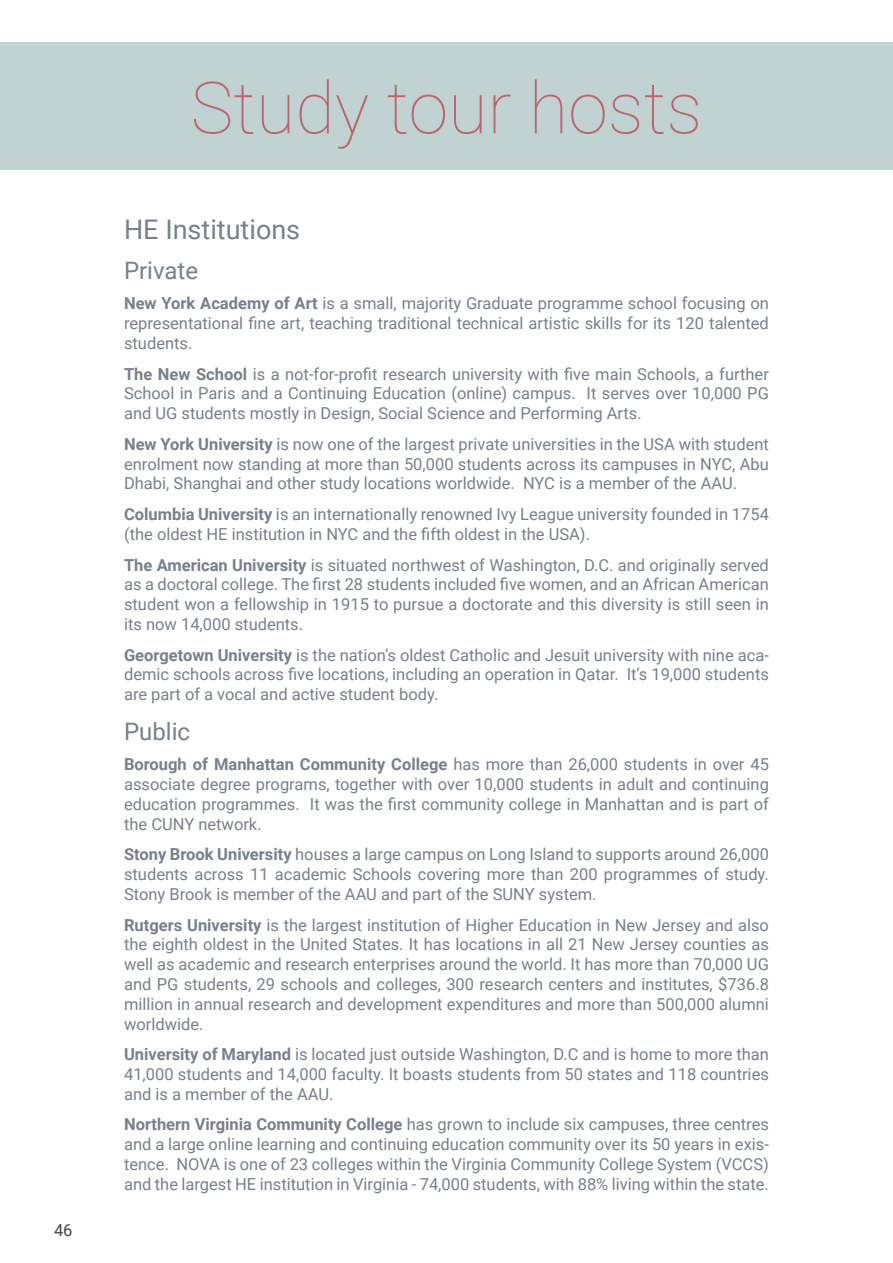
<style>
.page{position:relative;width:893px;height:1263px;background:#fff}
.page>*{position:absolute;margin:0;border:0;box-sizing:border-box;transform-origin:0 0}
.t1{font:100 72px "Roboto";color:#b2545b}
.Footnote_text{font:27px "Roboto";color:#77808c}
.Footnote_text-2{font:24px "Roboto";color:#77808c}
.Footnote_text-3{font:16.5px/19.8px "Roboto";color:#77808c;text-align:justify}
.t2{font:16.5px "Roboto";color:#40444e}
.s1{font-weight:700}
</style>
<div class="page">
<div style="left:0;top:43px;width:893px;height:127px;background:#c0d2d2"></div>
<p class="t2" style="left:54px;top:1218px;width:20px">46</p>
<h1 class="t1" style="left:191px;top:57px;width:513px">Study tour hosts</h1>
<p class="Footnote_text" style="left:124px;top:211px;width:178px">HE Institutions</p>
<p class="Footnote_text-2" style="left:124px;top:253px;width:76px">Private</p>
<p class="Footnote_text-3" style="left:124px;top:293px;width:646px"><span class="s1">New York Academy of Art</span> is a small, majority Graduate programme school focusing on representational fine art, teaching traditional technical artistic skills for its 120 talented students.</p>
<p class="Footnote_text-3" style="left:124px;top:363px;width:646px"><span class="s1">The New School</span> is a not-for-profit research university with five main Schools, a further School in Paris and a Continuing Education (online) campus. It serves over 10,000 PG and UG students mostly in Design, Social Science and Performing Arts.</p>
<p class="Footnote_text-3" style="left:124px;top:433px;width:646px"><span class="s1">New York University</span> is now one of the largest private universities in the USA with student enrolment now standing at more than 50,000 students across its campuses in NYC, Abu Dhabi, Shanghai and other study locations worldwide. NYC is a member of the AAU.</p>
<p class="Footnote_text-3" style="left:124px;top:504px;width:646px"><span class="s1">Columbia University</span> is an internationally renowned Ivy League university founded in 1754 (the oldest HE institution in NYC and the fifth oldest in the USA).</p>
<p class="Footnote_text-3" style="left:124px;top:554px;width:646px"><span class="s1">The American University</span> is situated northwest of Washington, D.C. and originally served as a doctoral college. The first 28 students included five women, and an African American student won a fellowship in 1915 to pursue a doctorate and this diversity is still seen in its now 14,000 students.</p>
<p class="Footnote_text-3" style="left:124px;top:644px;width:646px"><span class="s1">Georgetown University</span> is the nation’s oldest Catholic and Jesuit university with nine aca&shy;demic schools across five locations, including an operation in Qatar. It’s 19,000 students are part of a vocal and active student body.</p>
<p class="Footnote_text-2" style="left:124px;top:714px;width:68px">Public</p>
<p class="Footnote_text-3" style="left:124px;top:754px;width:646px"><span class="s1">Borough of Manhattan Community College</span> has more than 26,000 students in over 45 associate degree programs, together with over 10,000 students in adult and continuing education programmes. It was the first community college in Manhattan and is part of the CUNY network.</p>
<p class="Footnote_text-3" style="left:124px;top:844px;width:646px"><span class="s1">Stony Brook University</span> houses a large campus on Long Island to supports around 26,000 students across 11 academic Schools covering more than 200 programmes of study.<br>Stony Brook is member of the AAU and part of the SUNY system.</p>
<p class="Footnote_text-3" style="left:124px;top:914px;width:646px"><span class="s1">Rutgers University</span> is the largest institution of Higher Education in New Jersey and also the eighth oldest in the United States. It has locations in all 21 New Jersey counties as well as academic and research enterprises around the world. It has more than 70,000 UG and PG students, 29 schools and colleges, 300 research centers and institutes, $736.8 million in annual research and development expenditures and more than 500,000 alumni worldwide.</p>
<p class="Footnote_text-3" style="left:124px;top:1044px;width:646px"><span class="s1">University of Maryland</span> is located just outside Washington, D.C and is home to more than 41,000 students and 14,000 faculty. It boasts students from 50 states and 118 countries and is a member of the AAU.</p>
<p class="Footnote_text-3" style="left:124px;top:1114px;width:646px"><span class="s1">Northern Virginia Community College</span> has grown to include six campuses, three centres and a large online learning and continuing education community over its 50 years in exis&shy;tence. NOVA is one of 23 colleges within the Virginia Community College System (VCCS) and the largest HE institution in Virginia - 74,000 students, with 88% living within the state.</p>
</div>
